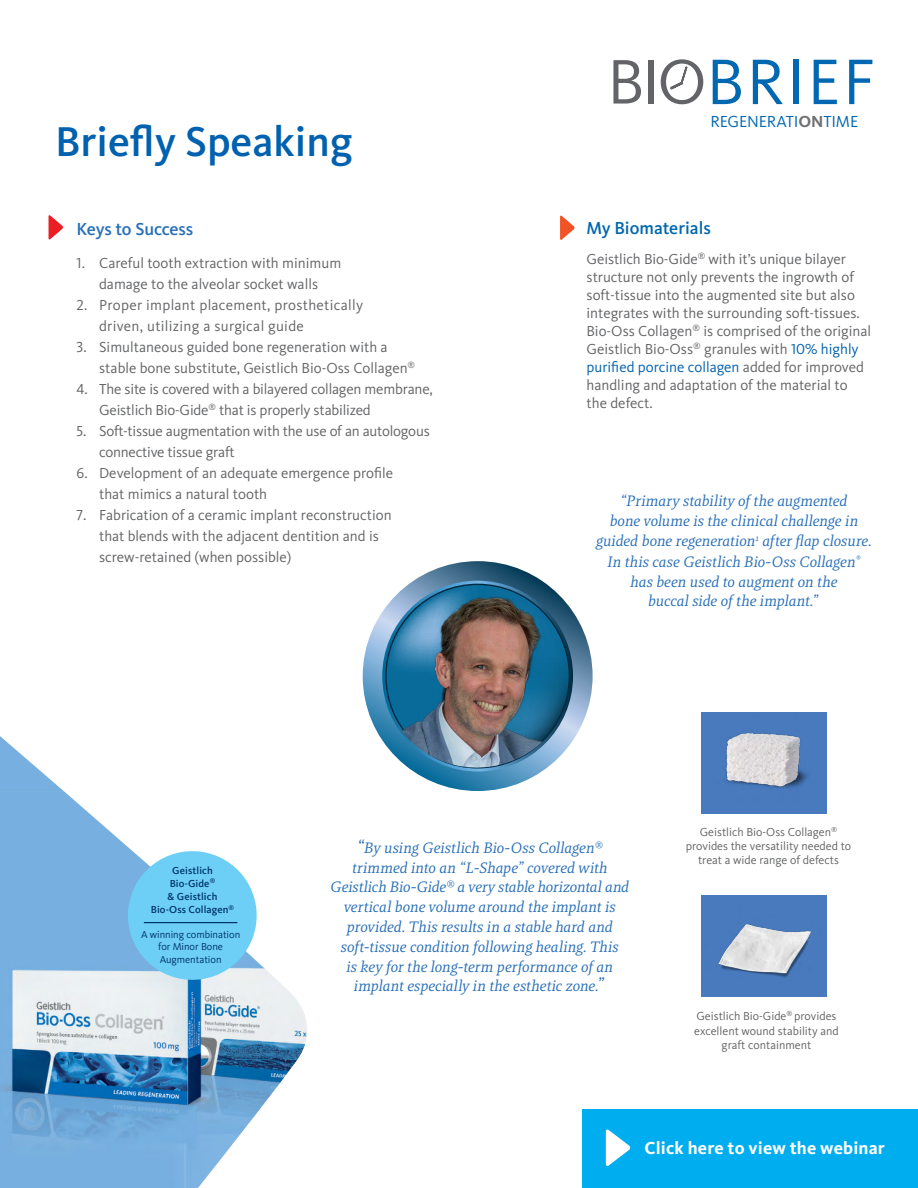
<style>
.page{position:relative;width:918px;height:1188px;background:#fff}
.page>*{position:absolute;margin:0;border:0;box-sizing:border-box;transform-origin:0 0}
.t1{font:500 43.2px "Kievit OT";color:#0061af}
.t2{font:700 18px "Kievit OT";letter-spacing:.01em;color:#fff}
.t3{font:500 18px "Kievit OT";color:#0067b1}
.t4{font:500 18px "Kievit OT";color:#286fb7}
.t5{font:italic 18px "Brando";color:#286fb7}
.t6{font:16.5px "Kievit OT";letter-spacing:-.015em;color:#0067b1}
.t7{font:italic 15.45px/19.8px "Brando";color:#286fb7;text-align:center}
.t8{font:15px/18px "Kievit OT";color:#636466}
.t9{font:15px/21px "Kievit OT";letter-spacing:.02em;color:#636466}
.t10{font:12px/14.4px "Kievit OT";color:#636466;text-align:center}
.t11{font:500 10.5px/13.2px "Kievit OT";letter-spacing:.01em;color:#003469;text-align:center}
.t12{font:10.5px/12.6px "Kievit OT";letter-spacing:-.005em;color:#003469;text-align:center}
.s1{font-weight:700;color:#717073}
.s2{color:#0061af}
.s3{font-size:18px}
</style>
<div class="page">
<svg style="left:713px;top:60px;width:28px;height:44px"></svg>
<svg style="left:753px;top:60px;width:30px;height:44px"></svg>
<div style="left:793px;top:60px;width:5px;height:44px;background:#0067b1"></div>
<svg style="left:814px;top:60px;width:23px;height:44px"></svg>
<svg style="left:849px;top:60px;width:23px;height:44px"></svg>
<svg style="left:613px;top:60px;width:28px;height:44px"></svg>
<div style="left:648px;top:60px;width:5px;height:44px;background:#636467"></div>
<svg style="left:661px;top:59px;width:42px;height:45px"></svg>
<svg style="left:560px;top:215px;width:15px;height:25px"></svg>
<svg style="left:49px;top:215px;width:14px;height:25px"></svg>
<img style="left:0;top:736px;width:307px;height:452px">
<div style="left:702px;top:712px;width:125px;height:102px;background:#487abd"></div>
<img style="left:725px;top:733px;width:83px;height:55px">
<svg style="left:123px;top:846px;width:138px;height:139px;background:#8bd4f3"></svg>
<hr style="left:144px;top:922px;width:93px;height:1px;background:#003469">
<div style="left:582px;top:1110px;width:336px;height:78px;background:#00aeef"></div>
<svg style="left:606px;top:1129px;width:25px;height:37px"></svg>
<svg style="left:363px;top:561px;width:230px;height:230px;background:#487fa2"></svg>
<img style="left:375px;top:581px;width:204px;height:194px">
<img style="left:702px;top:895px;width:125px;height:101px">
<h1 class="t1" style="left:55px;top:115px;width:299px">Briefly Speaking</h1>
<p class="t4" style="left:77px;top:218px;width:118px">Keys to Success</p>
<p class="t8" style="left:77px;top:252px;width:266px;line-height:21px;text-align:center">1. Careful tooth extraction with minimum damage to the alveolar socket walls</p>
<p class="t9" style="left:99px;top:294px;width:266px;text-indent:-22px">2. Proper implant placement, prosthetically driven, utilizing a surgical guide</p>
<p class="t8" style="left:99px;top:336px;width:318px;line-height:21px;text-indent:-22px">3. Simultaneous guided bone regeneration with a stable bone substitute, Geistlich Bio-Oss Collagen<sup>®</sup></p>
<p class="t8" style="left:99px;top:378px;width:335px;line-height:21px;text-indent:-23px">4. The site is covered with a bilayered collagen membrane,<br>Geistlich Bio-Gide<sup>®</sup> that is properly stabilized</p>
<p class="t8" style="left:99px;top:420px;width:332px;line-height:21px;text-indent:-23px">5. Soft-tissue augmentation with the use of an autologous connective tissue graft</p>
<p class="t8" style="left:99px;top:462px;width:295px;line-height:21px;text-indent:-23px">6. Development of an adequate emergence profile that mimics a natural tooth</p>
<p class="t8" style="left:99px;top:504px;width:294px;line-height:21px;text-indent:-22px">7. Fabrication of a ceramic implant reconstruction that blends with the adjacent dentition and is screw-retained (when possible)</p>
<p class="t6" style="left:710px;top:112px;width:149px">REGENERATI<span class="s1">ON</span>TIME</p>
<p class="t3" style="left:587px;top:217px;width:126px">My Biomaterials</p>
<p class="t8" style="left:587px;top:250px;width:286px">Geistlich Bio-Gide<sup>®</sup> with it’s unique bilayer structure not only prevents the ingrowth of soft-tissue into the augmented site but also integrates with the surrounding soft-tissues.<br>Bio-Oss Collagen<sup>®</sup> is comprised of the original Geistlich Bio-Oss<sup>®</sup> granules with <span class="s2">10% highly purified porcine collagen</span> added for improved handling and adaptation of the material to the defect.</p>
<p class="t7" style="left:596px;top:491px;width:277px">“Primary stability of the augmented<br>bone volume is the clinical challenge in guided bone regeneration<sup>1</sup> after flap closure.<br>In this case Geistlich Bio-Oss Collagen<sup>® </sup>has been used to augment on the<br>buccal side of the implant.</p>
<p class="t7" style="left:814px;top:581px;width:8px">„</p>
<p class="t11" style="left:151px;top:864px;width:85px">Geistlich<br>Bio-Gide<sup>®<br></sup>&amp; Geistlich<br>Bio-Oss Collagen<sup>®</sup></p>
<p class="t12" style="left:141px;top:928px;width:101px">A winning combination for Minor Bone<br>Augmentation</p>
<p class="t7" style="left:330px;top:837px;width:300px"><span class="s3">“</span>By using Geistlich Bio-Oss Collagen® trimmed into an “L-Shape” covered with Geistlich Bio-Gide® a very stable horizontal and vertical bone volume around the implant is provided. This results in a stable hard and soft-tissue condition following healing. This<br>is key for the long-term performance of an implant especially in the esthetic zone.</p>
<p class="t5" style="left:599px;top:961px;width:9px">„</p>
<p class="t10" style="left:686px;top:824px;width:167px">Geistlich Bio-Oss Collagen<sup>® </sup>provides the versatility needed to treat a wide range of defects</p>
<p class="t10" style="left:694px;top:1009px;width:146px">Geistlich Bio-Gide<sup>®</sup> provides excellent wound stability and graft containment</p>
<p class="t2" style="left:645px;top:1137px;width:242px">Click here to view the webinar</p>
</div>
